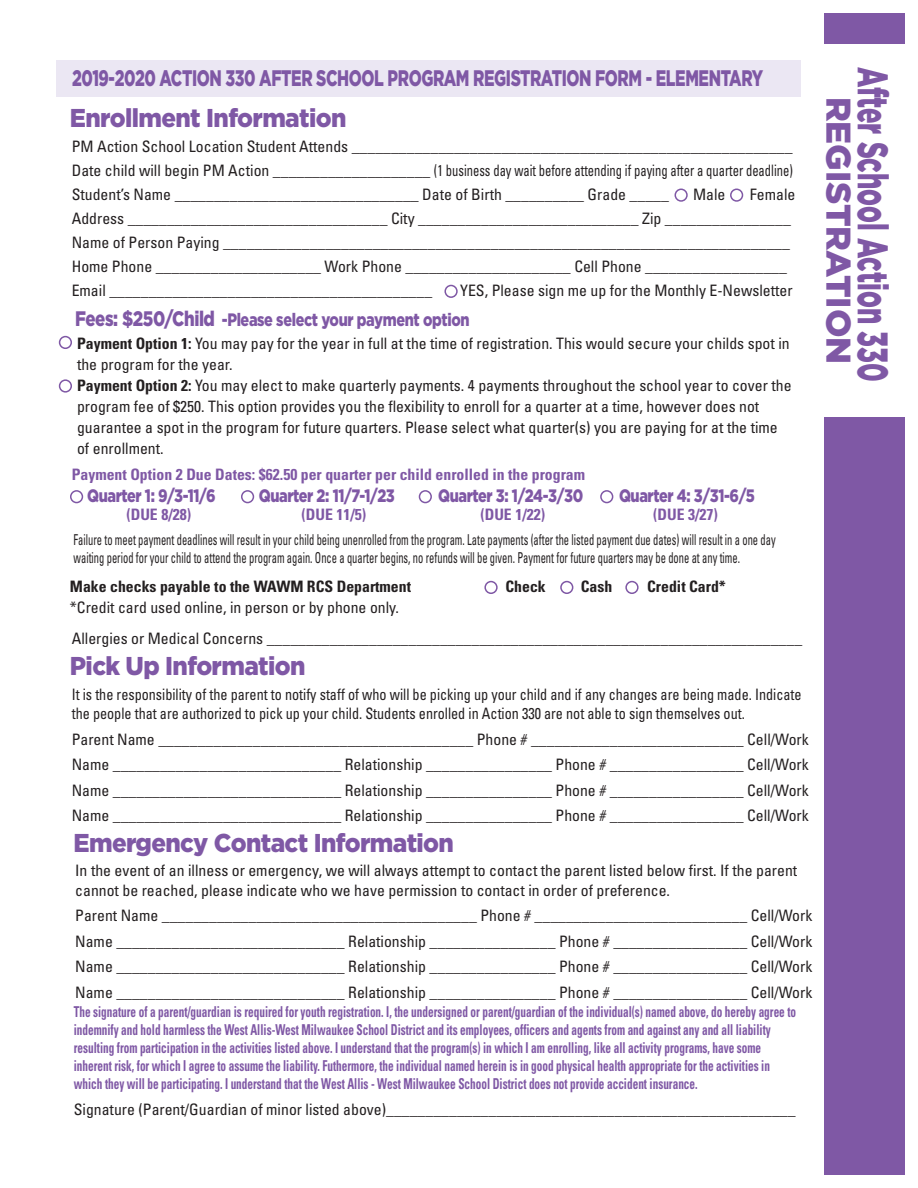
<style>
.page{position:relative;width:918px;height:1188px;background:#fff}
.page>*{position:absolute;margin:0;border:0;box-sizing:border-box;transform-origin:0 0}
.t1{font:900 42.75px "Gotham";color:#7f58a5;scale:.6 1}
.t2{font:900 34.35px "Gotham";color:#7f58a5}
.t3{font:900 25.8px "Gotham";letter-spacing:-.025em;color:#7f58a5;scale:.94 1}
.t4{font:900 22.5px "Gotham";letter-spacing:-.025em;color:#7f58a5;scale:.7 1}
.t5{font:900 18px "Gotham";letter-spacing:-.025em;color:#7f58a5;scale:.8 1}
.t6{font:condensed 15.75px/24px "Univers";color:#231f20}
.t7{font:condensed 15.75px/19.5px "Univers";color:#231f20;scale:.9 1}
.t8{font:700 condensed 15.75px "Univers";color:#7f58a5}
.t9{font:700 condensed 15.75px "Univers";color:#231f20}
.t10{font:700 condensed 15px/18px "Univers";color:#7f58a5;scale:.75 1}
.t11{font:condensed 15px/18px "Univers";color:#231f20;scale:.7 1}
.s1{font-size:21px}
.s2{font-weight:700}
</style>
<div class="page">
<div style="left:824px;top:417px;width:81px;height:757px;background:#7f58a5"></div>
<div style="left:824px;top:14px;width:81px;height:30px;background:#7f58a5"></div>
<div style="left:56px;top:60px;width:744px;height:37px;background:#ebe7f3"></div>
<svg style="left:444px;top:285px;width:14px;height:13px"></svg>
<svg style="left:484px;top:581px;width:14px;height:13px"></svg>
<svg style="left:560px;top:581px;width:13px;height:13px"></svg>
<svg style="left:625px;top:581px;width:14px;height:13px"></svg>
<svg style="left:675px;top:189px;width:13px;height:13px"></svg>
<svg style="left:730px;top:189px;width:13px;height:13px"></svg>
<svg style="left:59px;top:336px;width:13px;height:13px"></svg>
<svg style="left:59px;top:379px;width:13px;height:14px"></svg>
<svg style="left:70px;top:490px;width:13px;height:13px"></svg>
<svg style="left:241px;top:490px;width:13px;height:13px"></svg>
<svg style="left:419px;top:490px;width:13px;height:13px"></svg>
<svg style="left:600px;top:490px;width:13px;height:13px"></svg>
<h3 class="t4" style="left:72px;top:70px;width:989px">2019-2020 ACTION 330 AFTER SCHOOL PROGRAM REGISTRATION FORM - ELEMENTARY</h3>
<h3 class="t3" style="left:70px;top:109px;width:296px">Enrollment Information</h3>
<p class="t6" style="left:72px;top:135px;width:723px">PM Action School Location Student Attends ________________________________________________________ Date child will begin PM Action ____________________ (1 business day wait before attending if paying after a quarter deadline)<br>Student’s Name _______________________________ Date of Birth __________ Grade _____<br>Address _________________________________ City ____________________________ Zip ________________ Name of Person Paying ________________________________________________________________________ Home Phone _____________________ Work Phone _____________________ Cell Phone __________________ Email _________________________________________</p>
<p class="t6" style="left:693px;top:184px;width:34px">Male</p>
<p class="t6" style="left:750px;top:184px;width:47px">Female</p>
<p class="t6" style="left:460px;top:279px;width:334px">YES, Please sign me up for the Monthly E-Newsletter</p>
<p class="t5" style="left:75px;top:313px;width:494px"><span class="s1">Fees: $250/Child</span> -Please select your payment option</p>
<p class="t6" style="left:77px;top:334px;width:716px;line-height:21px"><span class="s2">Payment Option 1:</span> You may pay for the year in full at the time of registration. This would secure your childs spot in the program for the year.<br><span class="s2">Payment Option 2:</span> You may elect to make quarterly payments. 4 payments throughout the school year to cover the program fee of $250. This option provides you the flexibility to enroll for a quarter at a time, however does not guarantee a spot in the program for future quarters. Please select what quarter(s) you are paying for at the time of enrollment.</p>
<p class="t8" style="left:72px;top:469px;width:515px">Payment Option 2 Due Dates: $62.50 per quarter per child enrolled in the program</p>
<p class="t5" style="left:87px;top:489px;width:162px">Quarter 1: 9/3-11/6</p>
<p class="t5" style="left:259px;top:489px;width:172px">Quarter 2: 11/7-1/23</p>
<p class="t5" style="left:438px;top:489px;width:183px">Quarter 3: 1/24-3/30</p>
<p class="t5" style="left:619px;top:489px;width:171px">Quarter 4: 3/31-6/5</p>
<p class="t8" style="left:126px;top:508px;width:66px">(DUE 8/28)</p>
<p class="t8" style="left:302px;top:508px;width:66px">(DUE 11/5)</p>
<p class="t8" style="left:480px;top:508px;width:66px">(DUE 1/22)</p>
<p class="t8" style="left:653px;top:508px;width:66px">(DUE 3/27)</p>
<p class="t11" style="left:74px;top:532px;width:1005px">Failure to meet payment deadlines will result in your child being unenrolled from the program. Late payments (after the listed payment due dates) will result in a one day waiting period for your child to attend the program again. Once a quarter begins, no refunds will be given. Payment for future quarters may be done at any time.</p>
<p class="t9" style="left:70px;top:581px;width:343px">Make checks payable to the WAWM RCS Department</p>
<p class="t9" style="left:506px;top:581px;width:42px">Check</p>
<p class="t9" style="left:581px;top:581px;width:33px">Cash</p>
<p class="t9" style="left:647px;top:581px;width:80px">Credit Card*</p>
<p class="t6" style="left:70px;top:597px;width:331px">*Credit card used online, in person or by phone only.</p>
<p class="t6" style="left:72px;top:628px;width:732px">Allergies or Medical Concerns ____________________________________________________________________</p>
<h3 class="t3" style="left:70px;top:657px;width:252px">Pick Up Information</h3>
<p class="t7" style="left:72px;top:686px;width:812px">It is the responsibility of the parent to notify staff of who will be picking up your child and if any changes are being made. Indicate the people that are authorized to pick up your child. Students enrolled in Action 330 are not able to sign themselves out.</p>
<p class="t6" style="left:72px;top:728px;width:739px;line-height:25.5px;text-align:justify">Parent Name ________________________________________ Phone # ___________________________ Cell/Work Name _____________________________ Relationship ________________ Phone # _________________ Cell/Work Name _____________________________ Relationship ________________ Phone # _________________ Cell/Work Name _____________________________ Relationship ________________ Phone # _________________ Cell/Work</p>
<h3 class="t3" style="left:73px;top:833px;width:406px">Emergency Contact Information</h3>
<p class="t6" style="left:75px;top:862px;width:724px;line-height:19.5px">In the event of an illness or emergency, we will always attempt to contact the parent listed below first. If the parent cannot be reached, please indicate who we have permission to contact in order of preference.</p>
<p class="t6" style="left:75px;top:904px;width:739px;line-height:25.5px;text-align:justify">Parent Name ________________________________________ Phone # ___________________________ Cell/Work Name _____________________________ Relationship ________________ Phone # _________________ Cell/Work Name _____________________________ Relationship ________________ Phone # _________________ Cell/Work Name _____________________________ Relationship ________________ Phone # _________________ Cell/Work</p>
<p class="t10" style="left:74px;top:1004px;width:965px">The signature of a parent/guardian is required for youth registration. I, the undersigned or parent/guardian of the individual(s) named above, do hereby agree to indemnify and hold harmless the West Allis-West Milwaukee School District and its employees, officers and agents from and against any and all liability resulting from participation in the activities listed above. I understand that the program(s) in which I am enrolling, like all activity programs, have some inherent risk, for which I agree to assume the liability. Futhermore, the individual named herein is in good physical health appropriate for the activities in which they will be participating. I understand that the West Allis - West Milwaukee School District does not provide accident insurance.</p>
<p class="t6" style="left:74px;top:1098px;width:723px">Signature (Parent/Guardian of minor listed above)____________________________________________________</p>
<h1 class="t1" style="left:888px;top:67px;width:526px;rotate:90deg">After School Action 330</h1>
<h2 class="t2" style="left:851px;top:97px;width:269px;rotate:90deg">REGISTRATION</h2>
</div>
